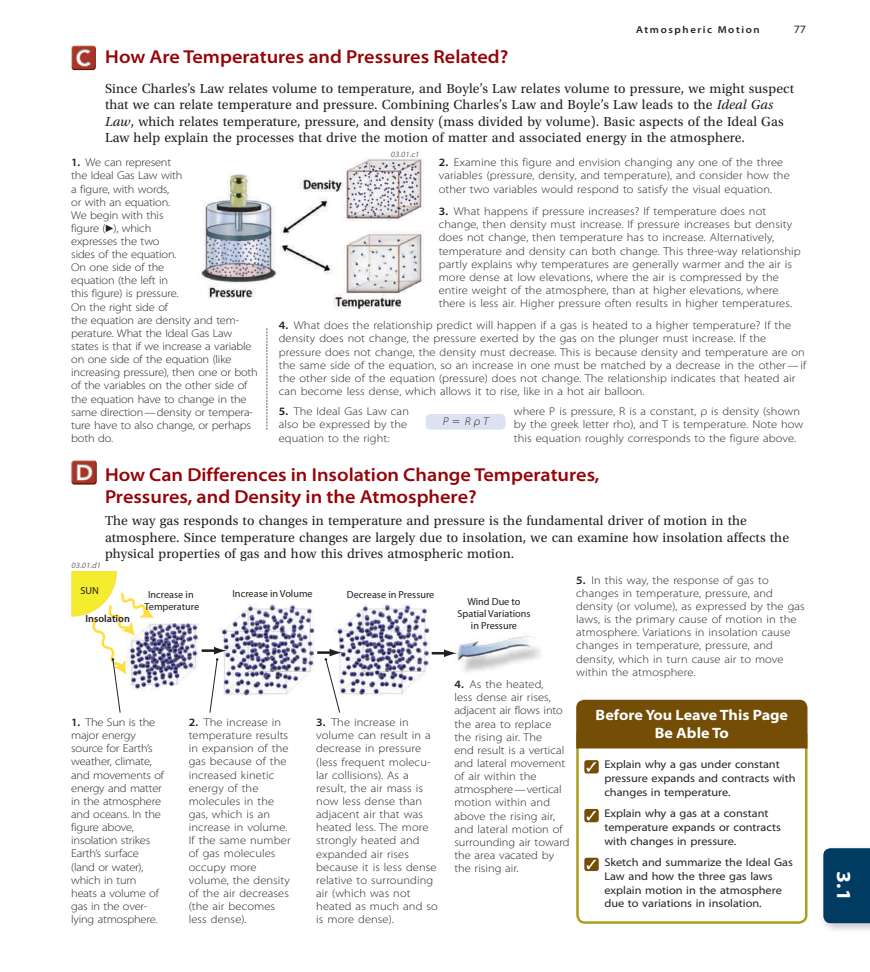
<style>
.page{position:relative;width:870px;height:972px;background:#fff}
.page>*{position:absolute;margin:0;border:0;box-sizing:border-box;transform-origin:0 0}
.t1{font:700 semi-expanded 20px "Myriad Pro";color:#fff}
.t2{font:600 semi-expanded 18.75px/22.5px "Myriad Pro";color:#940408}
.t3{font:700 semi-expanded 15px/17.5px "Myriad Pro";color:#fff;text-align:center}
.t4{font:13.75px/16.2px "Utopia Std";letter-spacing:.01em;color:#231f20}
.t5{font:700 11.5px "Myriad Pro";color:#231f20}
.t6{font:300 semi-expanded 11.25px/13.1px "Myriad Pro";letter-spacing:.01em;color:#231f20}
.t7{font:300 semi-expanded 11.25px/13.1px "Myriad Pro";letter-spacing:-.015em;color:#231f20}
.t8{font:semi-expanded 11.25px/13.8px "Myriad Pro";color:#231f20}
.t9{font:300 semi-expanded 11.25px/13.1px "Myriad Pro";letter-spacing:-.02em;color:#231f20}
.t10{font:italic 300 semi-expanded 11.25px "Myriad Pro";color:#231f20}
.t11{font:semi-expanded 11.25px "Myriad Pro";color:#231f20}
.t12{font:10.25px/12.4px "Myriad Pro";color:#231f20;text-align:center}
.t13{font:600 10.25px "Myriad Pro";color:#231f20}
.t14{font:600 semi-expanded 10px "Myriad Pro";letter-spacing:.16em;color:#231f20}
.t15{font:italic semi-expanded 8.12px "Myriad Pro";color:#6c6d70}
.s1{font-style:italic}
.s2{font-weight:600}
</style>
<div class="page">
<img style="left:824px;top:923px;width:46px;height:7px">
<div style="left:823px;top:848px;width:47px;height:75px;background:#003c62"></div>
<img style="left:154px;top:604px;width:387px;height:92px">
<hr style="left:432px;top:651px;width:15px;height:3px;background:#231f20">
<svg style="left:444px;top:649px;width:13px;height:8px"></svg>
<div style="left:185px;top:683px;width:30px;height:18px;background:#fff"></div>
<div style="left:304px;top:679px;width:27px;height:26px;background:#fff"></div>
<img style="left:199px;top:159px;width:224px;height:150px">
<img style="left:72px;top:45px;width:24px;height:25px">
<img style="left:71px;top:460px;width:26px;height:24px">
<div style="left:426px;top:414px;width:80px;height:15px;background:#dbe3f3;border-radius:5px"></div>
<div style="left:576px;top:726px;width:232px;height:197px;border:2px solid #aba01d;border-radius:8px"></div>
<div style="left:576px;top:699px;width:232px;height:50px;background:#744d06"></div>
<div style="left:584px;top:760px;width:15px;height:13px;background:#744d06;border-radius:3px"></div>
<svg style="left:587px;top:762px;width:9px;height:9px"></svg>
<div style="left:584px;top:808px;width:15px;height:14px;background:#744d06;border-radius:3px"></div>
<svg style="left:587px;top:811px;width:9px;height:9px"></svg>
<div style="left:584px;top:857px;width:15px;height:13px;background:#744d06;border-radius:3px"></div>
<svg style="left:587px;top:859px;width:9px;height:10px"></svg>
<svg style="left:267px;top:328px;width:1px;height:101px"></svg>
<svg style="left:202px;top:646px;width:25px;height:67px"></svg>
<svg style="left:71px;top:571px;width:83px;height:142px"></svg>
<svg style="left:317px;top:648px;width:26px;height:65px"></svg>
<h2 class="t2" style="left:105px;top:45px;width:405px">How Are Temperatures and Pressures Related?</h2>
<p class="t14" style="left:636px;top:23px;width:125px">Atmospheric Motion</p>
<p class="t11" style="left:794px;top:22px;width:14px">77</p>
<p class="t4" style="left:105px;top:81px;width:691px">Since Charles’s Law relates volume to temperature, and Boyle’s Law relates volume to pressure, we might suspect that we can relate temperature and pressure. Combining Charles’s Law and Boyle’s Law leads to the <span class="s1">Ideal Gas Law</span>, which relates temperature, pressure, and density (mass divided by volume). Basic aspects of the Ideal Gas Law help explain the processes that drive the motion of matter and associated energy in the atmosphere.</p>
<p class="t15" style="left:391px;top:149px;width:30px">03.01.c1</p>
<p class="t6" style="left:439px;top:156px;width:353px"><span class="s2">2.</span> Examine this figure and envision changing any one of the three variables (pressure, density, and temperature), and consider how the other two variables would respond to satisfy the visual equation.</p>
<p class="t7" style="left:71px;top:156px;width:188px"><span class="s2">1.</span> We can represent<br>the Ideal Gas Law with<br>a figure, with words,<br>or with an equation.<br>We begin with this<br>figure (▶), which<br>expresses the two<br>sides of the equation.<br>On one side of the<br>equation (the left in<br>this figure) is pressure.<br>On the right side of<br>the equation are density and tem&shy;perature. What the Ideal Gas Law states is that if we increase a variable on one side of the equation (like increasing pressure), then one or both of the variables on the other side of the equation have to change in the same direction — density or tempera&shy;ture have to also change, or perhaps both do.</p>
<p class="t6" style="left:439px;top:204px;width:364px"><span class="s2">3.</span> What happens if pressure increases? If temperature does not change, then density must increase. If pressure increases but density does not change, then temperature has to increase. Alternatively, temperature and density can both change. This three-way relationship partly explains why temperatures are generally warmer and the air is more dense at low elevations, where the air is compressed by the entire weight of the atmosphere, than at higher elevations, where there is less air. Higher pressure often results in higher temperatures.</p>
<p class="t6" style="left:279px;top:319px;width:529px"><span class="s2">4.</span> What does the relationship predict will happen if a gas is heated to a higher temperature? If the density does not change, the pressure exerted by the gas on the plunger must increase. If the pressure does not change, the density must decrease. This is because density and temperature are on the same side of the equation, so an increase in one must be matched by a decrease in the other — if the other side of the equation (pressure) does not change. The relationship indicates that heated air can become less dense, which allows it to rise, like in a hot air balloon.</p>
<p class="t6" style="left:514px;top:405px;width:291px">where P is pressure, R is a constant, ρ is density (shown by the greek letter rho), and T is temperature. Note how this equation roughly corresponds to the figure above.</p>
<h2 class="t2" style="left:105px;top:462px;width:496px">How Can Differences in Insolation Change Temperatures,<br>Pressures, and Density in the Atmosphere?</h2>
<p class="t6" style="left:279px;top:404px;width:132px"><span class="s2">5.</span> The Ideal Gas Law can also be expressed by the equation to the right:</p>
<p class="t10" style="left:443px;top:414px;width:7px">P</p>
<p class="t10" style="left:465px;top:414px;width:25px">R ρ T</p>
<p class="t4" style="left:105px;top:513px;width:686px">The way gas responds to changes in temperature and pressure is the fundamental driver of motion in the atmosphere. Since temperature changes are largely due to insolation, we can examine how insolation affects the physical properties of gas and how this drives atmospheric motion.</p>
<p class="t15" style="left:71px;top:559px;width:31px">03.01.d1</p>
<p class="t12" style="left:80px;top:584px;width:20px">SUN</p>
<p class="t13" style="left:86px;top:611px;width:46px">Insolation</p>
<p class="t12" style="left:145px;top:588px;width:56px">Increase in<br>Temperature</p>
<p class="t12" style="left:232px;top:587px;width:82px">Increase in Volume</p>
<p class="t12" style="left:347px;top:587px;width:89px">Decrease in Pressure</p>
<p class="t9" style="left:71px;top:715px;width:94px"><span class="s2">1.</span> The Sun is the major energy source for Earth’s weather, climate, and movements of energy and matter in the atmosphere and oceans. In the figure above, insolation strikes<br>Earth’s surface (land or water), which in turn heats a volume of gas in the over&shy;lying atmosphere.</p>
<p class="t6" style="left:189px;top:715px;width:103px"><span class="s2">2.</span> The increase in temperature results in expansion of the gas because of the increased kinetic energy of the molecules in the gas, which is an increase in volume.<br>If the same number of gas molecules occupy more volume, the density of the air decreases (the air becomes less dense).</p>
<p class="t6" style="left:316px;top:715px;width:123px"><span class="s2">3.</span> The increase in volume can result in a decrease in pressure (less frequent molecu&shy;lar collisions). As a result, the air mass is now less dense than adjacent air that was heated less. The more strongly heated and expanded air rises because it is less dense relative to surrounding air (which was not heated as much and so is more dense).</p>
<p class="t5" style="left:187px;top:727px;width:9px">V</p>
<p class="t5" style="left:335px;top:730px;width:8px">1</p>
<p class="t5" style="left:209px;top:728px;width:8px">T</p>
<p class="t5" style="left:341px;top:727px;width:8px">T</p>
<p class="t12" style="left:458px;top:595px;width:75px">Wind Due to<br>Spatial Variations in Pressure</p>
<p class="t6" style="left:576px;top:573px;width:230px"><span class="s2">5.</span> In this way, the response of gas to changes in temperature, pressure, and density (or volume), as expressed by the gas laws, is the primary cause of motion in the atmosphere. Variations in insolation cause changes in temperature, pressure, and density, which in turn cause air to move within the atmosphere.</p>
<p class="t6" style="left:454px;top:677px;width:117px"><span class="s2">4.</span> As the heated,<br>less dense air rises, adjacent air flows into the area to replace the rising air. The<br>end result is a vertical and lateral movement of air within the atmosphere — vertical motion within and above the rising air, and lateral motion of surrounding air toward the area vacated by the rising air.</p>
<h3 class="t3" style="left:596px;top:705px;width:194px">Before You Leave This Page<br>Be Able To</h3>
<p class="t8" style="left:604px;top:757px;width:193px">Explain why a gas under constant pressure expands and contracts with changes in temperature.</p>
<p class="t8" style="left:604px;top:806px;width:178px">Explain why a gas at a constant temperature expands or contracts with changes in pressure.</p>
<p class="t8" style="left:604px;top:854px;width:190px">Sketch and summarize the Ideal Gas<br>Law and how the three gas laws explain motion in the atmosphere due to variations in insolation.</p>
<h1 class="t1" style="left:857px;top:871px;width:31px;rotate:90deg">3.1</h1>
</div>
